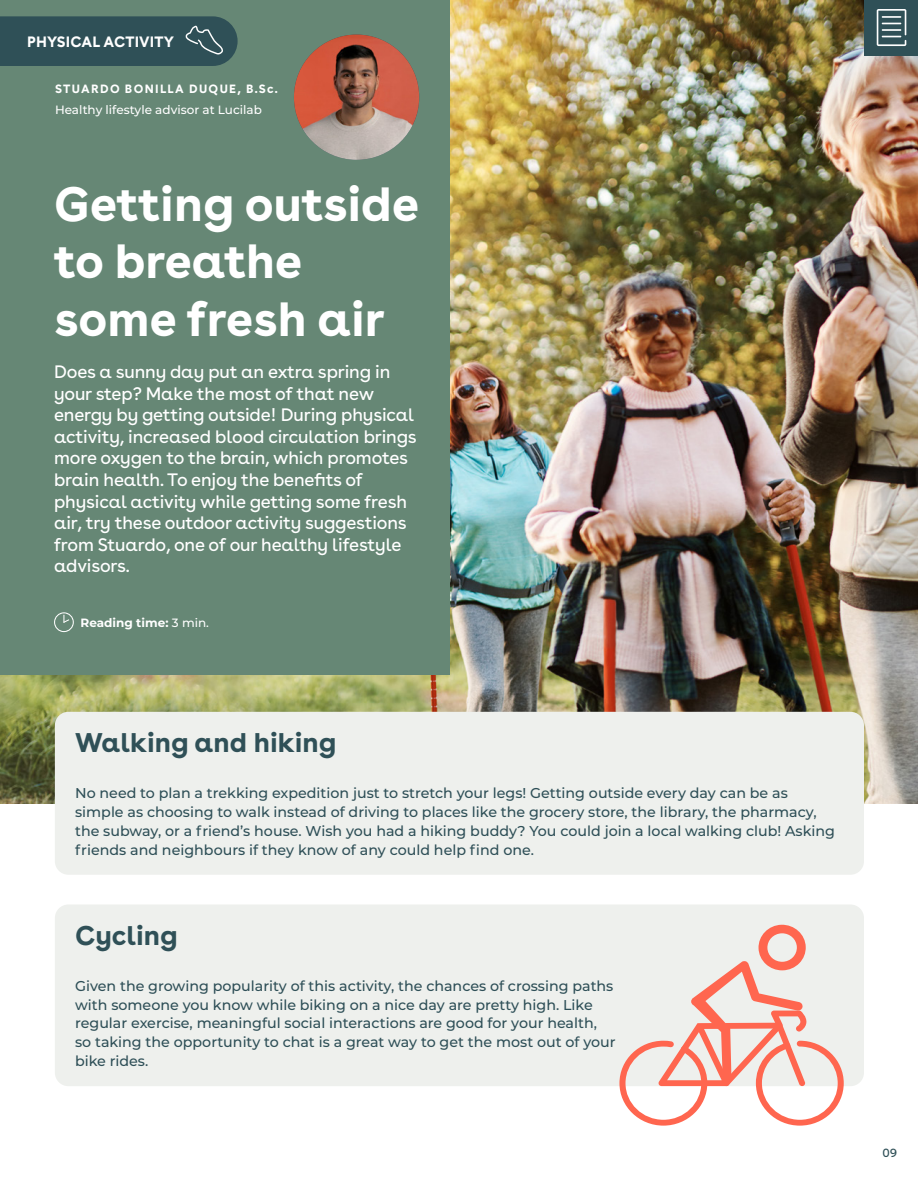
<style>
.page{position:relative;width:918px;height:1188px;background:#fff}
.page>*{position:absolute;margin:0;border:0;box-sizing:border-box;transform-origin:0 0}
.t1{font:700 48px/57.6px "Buenos Aires";color:#fff}
.t2{font:700 27px "Buenos Aires";color:#2f5057}
.t3{font:18px/21.6px "Buenos Aires";letter-spacing:-.01em;color:#fff}
.t4{font:700 15px "Buenos Aires";letter-spacing:.01em;color:#fff}
.t5{font:500 14.25px/18.8px "Montserrat";color:#2e4f57}
.t6{font:500 12px "Montserrat";color:#fff}
.t7{font:700 12px "Buenos Aires";letter-spacing:.11em;color:#fff}
.t8{font:700 12px "Montserrat";color:#fff}
.t9{font:12px "Buenos Aires";color:#2f5057}
.s1{font-weight:500}
</style>
<div class="page">
<img style="left:0;top:0;width:918px;height:804px">
<div style="left:0;top:0;width:450px;height:675px;background:#668775"></div>
<div style="left:864px;top:0;width:54px;height:55px;background:#2f5057"></div>
<svg style="left:877px;top:9px;width:29px;height:37px"></svg>
<svg style="left:54px;top:612px;width:20px;height:20px"></svg>
<div style="left:55px;top:712px;width:809px;height:163px;background:#eef0ed;border-radius:14px"></div>
<div style="left:55px;top:904px;width:809px;height:182px;background:#eef0ed;border-radius:14px"></div>
<div style="left:0;top:16px;width:238px;height:50px;background:#2f5057"></div>
<img style="left:294px;top:35px;width:125px;height:125px;border-radius:63px">
<svg style="left:619px;top:924px;width:225px;height:202px"></svg>
<p class="t4" style="left:27px;top:29px;width:148px">PHYSICAL ACTIVITY</p>
<p class="t7" style="left:55px;top:78px;width:224px">STUARDO BONILLA DUQUE, B.Sc.</p>
<p class="t6" style="left:55px;top:101px;width:208px">Healthy lifestyle advisor at Lucilab</p>
<h1 class="t1" style="left:54px;top:170px;width:366px">Getting outside to breathe some fresh air</h1>
<p class="t3" style="left:54px;top:359px;width:364px">Does a sunny day put an extra spring in your step? Make the most of that new energy by getting outside! During physical activity, increased blood circulation brings more oxygen to the brain, which promotes brain health. To enjoy the benefits of physical activity while getting some fresh air, try these outdoor activity suggestions from Stuardo, one of our healthy lifestyle advisors.</p>
<p class="t8" style="left:81px;top:614px;width:130px">Reading time: <span class="s1">3 min.</span></p>
<h2 class="t2" style="left:75px;top:720px;width:263px">Walking and hiking</h2>
<p class="t5" style="left:75px;top:783px;width:761px">No need to plan a trekking expedition just to stretch your legs! Getting outside every day can be as simple as choosing to walk instead of driving to places like the grocery store, the library, the pharmacy, the subway, or a friend’s house. Wish you had a hiking buddy? You could join a local walking club! Asking friends and neighbours if they know of any could help find one.</p>
<h2 class="t2" style="left:75px;top:912px;width:104px">Cycling</h2>
<p class="t5" style="left:75px;top:976px;width:542px">Given the growing popularity of this activity, the chances of crossing paths with someone you know while biking on a nice day are pretty high. Like regular exercise, meaningful social interactions are good for your health, so taking the opportunity to chat is a great way to get the most out of your bike rides.</p>
<p class="t9" style="left:883px;top:1143px;width:16px">09</p>
</div>
